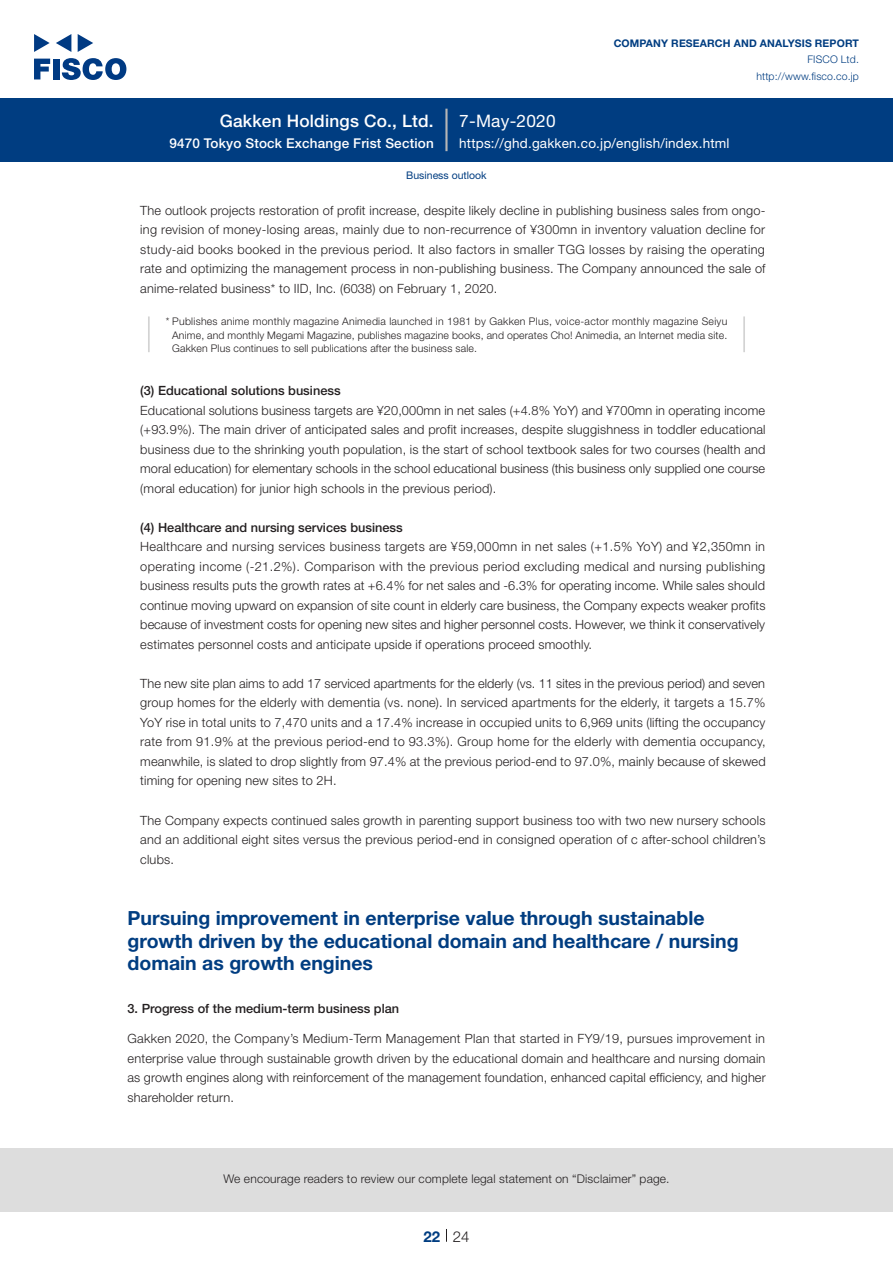
<style>
.page{position:relative;width:893px;height:1263px;background:#fff}
.page>*{position:absolute;margin:0;border:0;box-sizing:border-box;transform-origin:0 0}
.t1{font:700 19.5px/22.5px "Helvetica Neue LT Std";color:#003d81}
.t2{font:500 17.25px "Helvetica Neue LT Std";letter-spacing:.015em;color:#fff}
.t3{font:17.25px "Helvetica Neue LT Std";letter-spacing:.015em;color:#fff}
.t4{font:300 15px "Helvetica Neue LT Std";color:#231f20}
.t5{font:700 15px "Helvetica Neue LT Std";color:#003d81}
.t6{font:13.5px "Helvetica Neue LT Std";letter-spacing:.015em;color:#fff}
.t7{font:500 13.5px "Helvetica Neue LT Std";letter-spacing:.015em;color:#fff}
.t8{font:300 12.75px/19.5px "Helvetica Neue LT Std";letter-spacing:.015em;color:#231f20;text-align:justify}
.t9{font:500 12.75px "Helvetica Neue LT Std";color:#231f20}
.t10{font:300 12px "Helvetica Neue LT Std";letter-spacing:.015em;color:#231f20}
.t11{font:300 10.5px/13.5px "Helvetica Neue LT Std";letter-spacing:.015em;color:#231f20;text-align:justify}
.t12{font:700 10.5px "Helvetica Neue LT Std";letter-spacing:.015em;color:#003d81}
.t13{font:300 10.5px/16.5px "Helvetica Neue LT Std";letter-spacing:.015em;color:#003d81;text-align:right}
.t14{font:10.5px "Helvetica Neue LT Std";color:#003d81}
</style>
<div class="page">
<div style="left:0;top:1148px;width:893px;height:64px;background:#ddd"></div>
<svg style="left:34px;top:59px;width:16px;height:20px"></svg>
<div style="left:53px;top:59px;width:6px;height:20px;background:#003a83"></div>
<svg style="left:62px;top:58px;width:64px;height:22px"></svg>
<svg style="left:34px;top:34px;width:16px;height:18px"></svg>
<svg style="left:78px;top:34px;width:15px;height:18px"></svg>
<svg style="left:56px;top:34px;width:15px;height:18px"></svg>
<div style="left:0;top:98px;width:893px;height:64px;background:#003d81"></div>
<hr style="left:445px;top:109px;width:3px;height:42px;background:#b5b5b6">
<svg style="left:446px;top:1229px;width:1px;height:13px"></svg>
<hr style="left:148px;top:316px;width:2px;height:36px;background:#d3d3d3">
<hr style="left:743px;top:316px;width:2px;height:36px;background:#d3d3d3">
<h2 class="t2" style="left:220px;top:110px;width:216px">Gakken Holdings Co., Ltd.</h2>
<p class="t7" style="left:169px;top:135px;width:266px">9470 Tokyo Stock Exchange Frist Section</p>
<h2 class="t3" style="left:459px;top:110px;width:98px">7-May-2020</h2>
<p class="t12" style="left:614px;top:37px;width:247px">COMPANY RESEARCH AND ANALYSIS REPORT</p>
<p class="t13" style="left:756px;top:51px;width:104px">FISCO Ltd. http://www.fisco.co j p.</p>
<p class="t6" style="left:459px;top:135px;width:272px">https://ghd.gakken.co j p. /english/index.html</p>
<p class="t14" style="left:406px;top:169px;width:82px">Business outlook</p>
<p class="t8" style="left:140px;top:200px;width:627px">The outlook projects restoration of profit increase, despite likely decline in publishing business sales from ongo-</p>
<p class="t8" style="left:140px;top:239px;width:627px">study-aid books booked in the previous period It. also factors in smaller TGG losses by raising the operating rate and optimizing the management process in non-publishing business. The Company announced the sale of anime-related business* to IID, Inc (. 6038) on February 1, 2020.</p>
<p class="t11" style="left:172px;top:314px;width:557px;text-indent:-6px">* Publishes anime monthly magazine Animedia launched in 1981 by Gakken Plus, voice-actor monthly magazine Seiyu Anime, and monthly Megami Magazine, publishes magazine books, and operates Cho! Animedia, an Internet media site.<br>Gakken Plus continues to sell publications after the business sale.</p>
<p class="t9" style="left:140px;top:383px;width:202px">3( ) Educational solutions business</p>
<p class="t8" style="left:140px;top:400px;width:627px">Educational solutions business targets are ¥20,000mn in net sales (+4.8% YoY) and ¥700mn in operating income (+93.9% .) The main driver of anticipated sales and profit increases, despite sluggishness in toddler educational business due to the shrinking youth population is, the start of school textbook sales for two courses (health and moral education) for elementary schools in the school educational business (this business only supplied one course (moral education) for junior high schools in the previous period .(</p>
<p class="t9" style="left:140px;top:520px;width:264px">4( ) Healthcare and nursing services business</p>
<p class="t8" style="left:140px;top:537px;width:627px">Healthcare and nursing services business targets are ¥59,000mn in net sales (+1.5% YoY) and ¥2,350mn in operating income (-21.2% .) Comparison with the previous period excluding medical and nursing publishing business results puts the growth rates at +6.4% for net sales and -6.3% for operating income. While sales should continue moving upward on expansion of site count in elderly care business, the Company expects weaker profits because of investment costs for opening new sites and higher personnel costs. However, we think it conservatively estimates personnel costs and anticipate upside if operations proceed smoothly.</p>
<p class="t8" style="left:140px;top:673px;width:627px">The new site plan aims to add 17 serviced apartments for the elderly (vs. 11 sites in the previous period) and seven group homes for the elderly with dementia (vs. none I n.) serviced apartments for the elderly it, targets a 15.7% YoY rise in total units to 7,470 units and a 17.4% increase in occupied units to 6,969 units (lifting the occupancy rate from 91.9% at the previous period-end to 93.3% .) Group home for the elderly with dementia occupancy, meanwhile is, slated to drop slightly from 97.4% at the previous period-end to 97.0%, mainly because of skewed timing for opening new sites to H2 .</p>
<p class="t8" style="left:140px;top:810px;width:627px">The Company expects continued sales growth in parenting support business too with two new nursery schools and an additional eight sites versus the previous period-end in consigned operation of c after-school children s’ clubs.</p>
<p class="t8" style="left:140px;top:220px;width:626px">ing revision of money-losing areas, mainly due to non-recurrence of ¥300mn in inventory valuation decline for</p>
<h1 class="t1" style="left:128px;top:906px;width:612px">Pursuing improvement in enterprise value through sustainable growth driven by the educational domain and healthcare / nursing domain as growth engines</h1>
<p class="t9" style="left:128px;top:1001px;width:273px">3. Progress of the medium-term business plan</p>
<p class="t8" style="left:128px;top:1028px;width:640px">Gakken 2020, the Company s’ Medium-Term Management Plan that started in FY9/19, pursues improvement in enterprise value through sustainable growth driven by the educational domain and healthcare and nursing domain as growth engines along with reinforcement of the management foundation, enhanced capital efficiency, and higher shareholder return.</p>
<p class="t10" style="left:223px;top:1171px;width:448px">We encourage readers to review our complete legal statement on “Disclaimer” page.</p>
<p class="t5" style="left:423px;top:1227px;width:18px">22</p>
<p class="t4" style="left:453px;top:1227px;width:18px">24</p>
</div>
